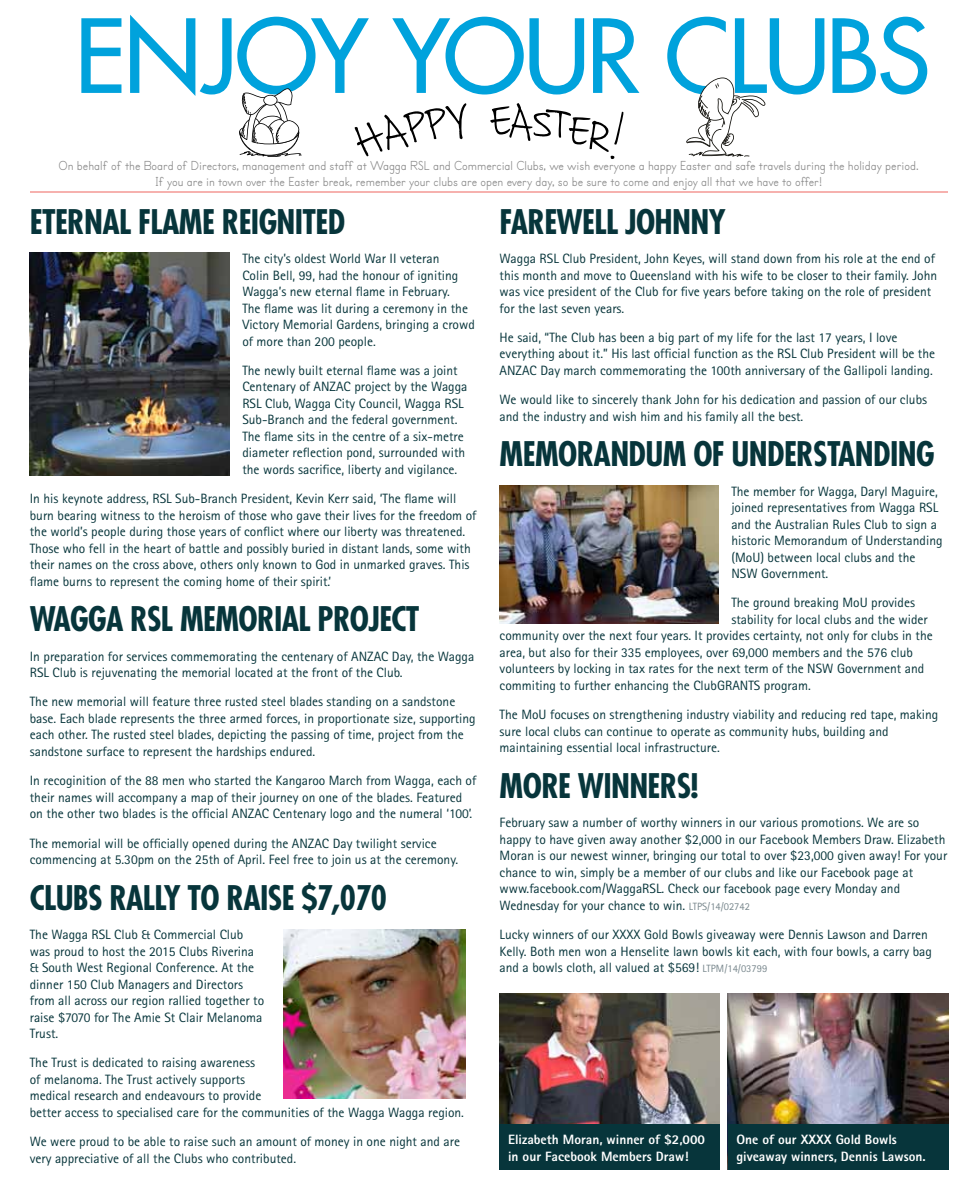
<style>
.page{position:relative;width:978px;height:1191px;background:#fff}
.page>*{position:absolute;margin:0;border:0;box-sizing:border-box;transform-origin:0 0}
.t1{font:99px "Futura";letter-spacing:-.02em;color:#00a2dc}
.t2{font:700 condensed 33px "Futura";letter-spacing:-.02em;color:#07353b}
.t3{font:13.5px/16.5px "Rotis Sans Serif";color:#07353b}
.t4{font:13.5px/16.2px "Primer Print";color:#878787;text-align:center}
.t5{font:800 13.5px/16.5px "Rotis Sans Serif";color:#fff}
.s1{font-size:10.5px;color:#77868c}
</style>
<div class="page">
<hr style="left:30px;top:192px;width:917px;height:1px;background:#f6b1ae">
<svg style="left:239px;top:88px;width:63px;height:69px"></svg>
<svg style="left:686px;top:77px;width:79px;height:80px"></svg>
<svg style="left:355px;top:103px;width:111px;height:53px"></svg>
<svg style="left:490px;top:103px;width:134px;height:56px"></svg>
<img style="left:500px;top:993px;width:220px;height:131px">
<div style="left:500px;top:1124px;width:220px;height:45px;background:#07353b"></div>
<img style="left:728px;top:993px;width:220px;height:131px">
<div style="left:728px;top:1124px;width:220px;height:45px;background:#07353b"></div>
<img style="left:30px;top:252px;width:200px;height:223px">
<img style="left:500px;top:485px;width:219px;height:138px">
<img style="left:284px;top:929px;width:182px;height:169px">
<h1 class="t1" style="left:74px;top:-8px;width:858px">ENJOY YOUR CLUBS</h1>
<p class="t4" style="left:59px;top:158px;width:862px">On behalf of the Board of Directors, management and staff at Wagga RSL and Commercial Clubs, we wish everyone a happy Easter and safe travels during the holiday period.<br>If you are in town over the Easter break, remember your clubs are open every day, so be sure to come and enjoy all that we have to offer!</p>
<h2 class="t2" style="left:30px;top:200px;width:317px">ETERNAL FLAME REIGNITED</h2>
<p class="t3" style="left:242px;top:250px;width:234px">The city’s oldest World War II veteran<br>Colin Bell, 99, had the honour of igniting Wagga’s new eternal flame in February.<br>The flame was lit during a ceremony in the Victory Memorial Gardens, bringing a crowd of more than 200 people.</p>
<p class="t3" style="left:242px;top:362px;width:227px">The newly built eternal flame was a joint Centenary of ANZAC project by the Wagga RSL Club, Wagga City Council, Wagga RSL Sub-Branch and the federal government.<br>The flame sits in the centre of a six-metre diameter reflection pond, surrounded with the words sacrifice, liberty and vigilance.</p>
<p class="t3" style="left:30px;top:490px;width:448px">In his keynote address, RSL Sub-Branch President, Kevin Kerr said, ‘The flame will burn bearing witness to the heroism of those who gave their lives for the freedom of the world’s people during those years of conflict where our liberty was threatened.<br>Those who fell in the heart of battle and possibly buried in distant lands, some with their names on the cross above, others only known to God in unmarked graves. This flame burns to represent the coming home of their spirit.’</p>
<h2 class="t2" style="left:30px;top:598px;width:391px">WAGGA RSL MEMORIAL PROJECT</h2>
<p class="t3" style="left:30px;top:648px;width:446px">In preparation for services commemorating the centenary of ANZAC Day, the Wagga<br>RSL Club is rejuvenating the memorial located at the front of the Club.</p>
<p class="t3" style="left:30px;top:693px;width:448px">The new memorial will feature three rusted steel blades standing on a sandstone base. Each blade represents the three armed forces, in proportionate size, supporting each other. The rusted steel blades, depicting the passing of time, project from the sandstone surface to represent the hardships endured.</p>
<p class="t3" style="left:30px;top:772px;width:448px">In recoginition of the 88 men who started the Kangaroo March from Wagga, each of their names will accompany a map of their journey on one of the blades. Featured on the other two blades is the official ANZAC Centenary logo and the numeral ‘100’.</p>
<p class="t3" style="left:30px;top:834px;width:430px">The memorial will be officially opened during the ANZAC Day twilight service commencing at 5.30pm on the 25th of April. Feel free to join us at the ceremony.</p>
<h2 class="t2" style="left:30px;top:876px;width:95px">CLUBS RALLY</h2>
<h2 class="t2" style="left:188px;top:876px;width:54px">TO RAISE</h2>
<h2 class="t2" style="left:301px;top:876px;width:87px">$7,070</h2>
<p class="t3" style="left:30px;top:926px;width:236px">The Wagga RSL Club &amp; Commercial Club was proud to host the 2015 Clubs Riverina &amp; South West Regional Conference. At the dinner 150 Club Managers and Directors from all across our region rallied together to raise $7070 for The Amie St Clair Melanoma Trust.</p>
<p class="t3" style="left:30px;top:1054px;width:436px">The Trust is dedicated to raising awareness<br>of melanoma. The Trust actively supports<br>medical research and endeavours to provide<br>better access to specialised care for the communities of the Wagga Wagga region.</p>
<p class="t3" style="left:30px;top:1133px;width:432px">We were proud to be able to raise such an amount of money in one night and are very appreciative of all the Clubs who contributed.</p>
<h2 class="t2" style="left:500px;top:200px;width:228px">FAREWELL JOHNNY</h2>
<p class="t3" style="left:500px;top:250px;width:439px">Wagga RSL Club President, John Keyes, will stand down from his role at the end of this month and move to Queensland with his wife to be closer to their family. John was vice president of the Club for five years before taking on the role of president for the last seven years.</p>
<p class="t3" style="left:500px;top:329px;width:437px">He said, “The Club has been a big part of my life for the last 17 years, I love everything about it.” His last official function as the RSL Club President will be the<br>ANZAC Day march commemorating the 100th anniversary of the Gallipoli landing.</p>
<p class="t3" style="left:500px;top:391px;width:429px">We would like to sincerely thank John for his dedication and passion of our clubs and the industry and wish him and his family all the best.</p>
<h2 class="t2" style="left:500px;top:433px;width:42px">MEMORAND</h2>
<h2 class="t2" style="left:645px;top:433px;width:120px">UM OF UNDERSTANDING</h2>
<p class="t3" style="left:731px;top:483px;width:213px">The member for Wagga, Daryl Maguire, joined representatives from Wagga RSL and the Australian Rules Club to sign a historic Memorandum of Understanding (MoU) between local clubs and the NSW Government.</p>
<p class="t3" style="left:731px;top:594px;width:185px">The ground breaking MoU provides</p>
<p class="t3" style="left:731px;top:611px;width:198px">stability for local clubs and the wider</p>
<p class="t3" style="left:500px;top:627px;width:435px">community over the next four years. It provides certainty, not only for clubs in the</p>
<p class="t3" style="left:500px;top:644px;width:415px">area, but also for their 335 employees, over 69,000 members and the 576 club</p>
<p class="t3" style="left:500px;top:660px;width:426px">volunteers by locking in tax rates for the next term of the NSW Government and</p>
<p class="t3" style="left:500px;top:677px;width:313px">commiting to further enhancing the ClubGRANTS program.</p>
<p class="t3" style="left:500px;top:706px;width:440px">The MoU focuses on strengthening industry viability and reducing red tape, making sure local clubs can continue to operate as community hubs, building and maintaining essential local infrastructure.</p>
<h2 class="t2" style="left:500px;top:764px;width:96px">MORE WINNERS</h2>
<h2 class="t2" style="left:691px;top:764px;width:10px">!</h2>
<p class="t3" style="left:500px;top:814px;width:449px">February saw a number of worthy winners in our various promotions. We are so happy to have given away another $2,000 in our Facebook Members Draw. Elizabeth Moran is our newest winner, bringing our total to over $23,000 given away! For your chance to win, simply be a member of our clubs and like our Facebook page at www.facebook.com/WaggaRSL. Check our facebook page every Monday and Wednesday for your chance to win. <span class="s1">LTPS/14/02742</span></p>
<p class="t3" style="left:500px;top:926px;width:434px">Lucky winners of our XXXX Gold Bowls giveaway were Dennis Lawson and Darren<br>Kelly. Both men won a Henselite lawn bowls kit each, with four bowls, a carry bag and a bowls cloth, all valued at $569! <span class="s1">LTPM/14/03799</span></p>
<p class="t5" style="left:508px;top:1131px;width:199px">Elizabeth Moran, winner of $2,000 in our Facebook Members Draw!</p>
<p class="t5" style="left:736px;top:1131px;width:191px">One of our XXXX Gold Bowls giveaway winners, Dennis Lawson.</p>
</div>
